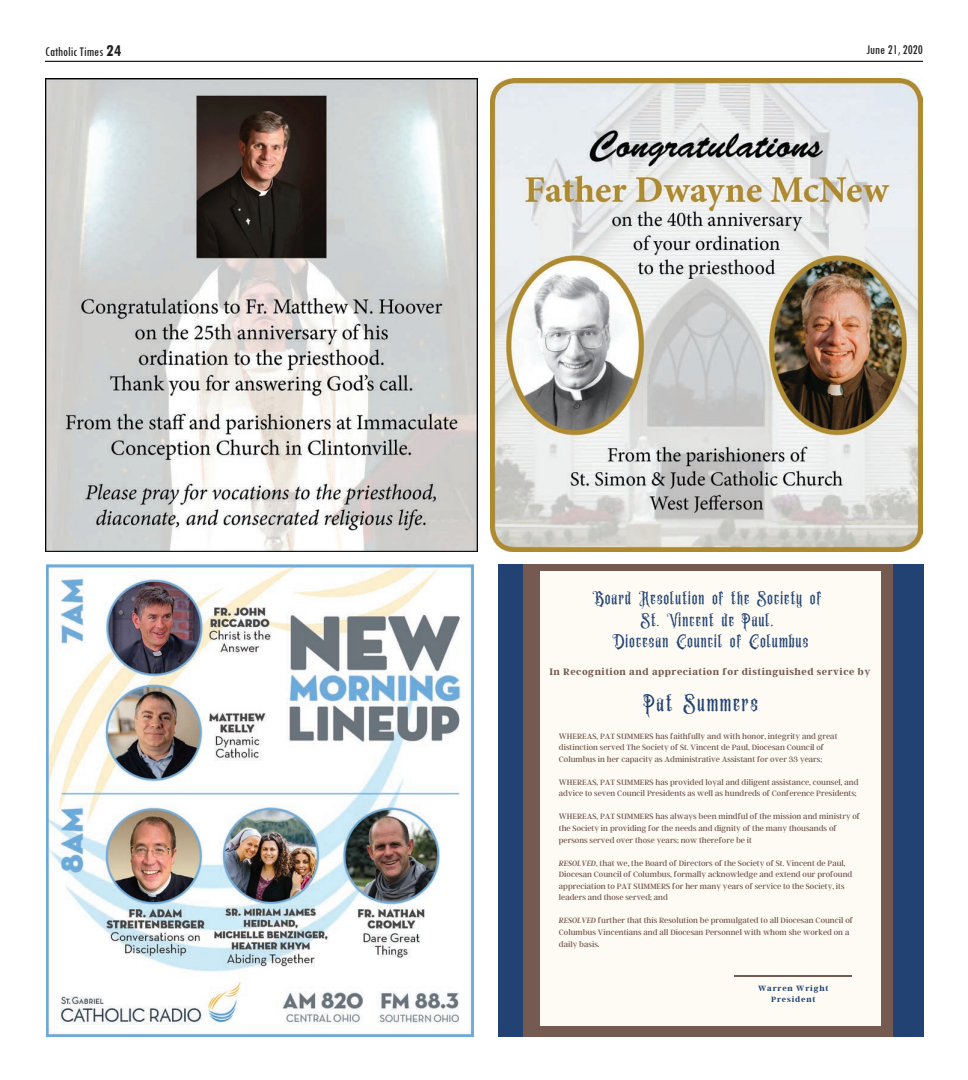
<style>
.page{position:relative;width:968px;height:1080px;background:#fff}
.page>*{position:absolute;margin:0;border:0;box-sizing:border-box;transform-origin:0 0}
.t1{font:22.5px "Amstrong";letter-spacing:.09em;color:#214273}
.t2{font:17.38px/21.6px "Amstrong";letter-spacing:.07em;color:#214273;text-align:center}
.t3{font:condensed 13.75px "Tw Cen";color:#231f20}
.t4{font:700 10.12px "Argent CF";letter-spacing:.05em;color:#745a50}
.t5{font:8.5px/11.5px "Argent CF";color:#745a50}
.t6{font:700 8.25px/11px "Argent CF";letter-spacing:.1em;color:#214273;text-align:center}
.s1{font-weight:700;font-size:17.5px}
.s2{font-style:italic}
</style>
<div class="page">
<hr style="left:45px;top:61px;width:877px;height:1px;background:#231f20">
<div style="left:498px;top:564px;width:425px;height:472px;background:#214273"></div>
<div style="left:523px;top:564px;width:369px;height:472px;background:#745a50"></div>
<div style="left:540px;top:571px;width:340px;height:454px;background:#fefbf4"></div>
<hr style="left:734px;top:976px;width:117px;height:1px;background:#745a50">
<img style="left:45px;top:79px;width:432px;height:472px">
<img style="left:491px;top:79px;width:431px;height:472px">
<img style="left:46px;top:564px;width:427px;height:472px">
<h3 class="t3" style="left:45px;top:44px;width:78px">Catholic Times <span class="s1">24</span></h3>
<h3 class="t3" style="left:866px;top:41px;width:58px">June 21, 2020</h3>
<h2 class="t2" style="left:593px;top:587px;width:230px">Board Resolution of the Society of<br>St. Vincent de Paul,<br>Diocesan Council of Columbus</h2>
<p class="t4" style="left:549px;top:666px;width:322px">In Recognition and appreciation for distinguished service by</p>
<h1 class="t1" style="left:643px;top:687px;width:116px">Pat Summers</h1>
<p class="t5" style="left:559px;top:731px;width:280px">WHEREAS, PAT SUMMERS has faithfully and with honor, integrity and great distinction served The Society of St. Vincent de Paul, Diocesan Council of<br>Columbus in her capacity as Administrative Assistant for over 33 years;</p>
<p class="t5" style="left:559px;top:777px;width:301px">WHEREAS, PAT SUMMERS has provided loyal and diligent assistance, counsel, and advice to seven Council Presidents as well as hundreds of Conference Presidents;</p>
<p class="t5" style="left:559px;top:811px;width:303px">WHEREAS, PAT SUMMERS has always been mindful of the mission and ministry of the Society in providing for the needs and dignity of the many thousands of persons served over those years; now therefore be it</p>
<p class="t5" style="left:559px;top:858px;width:295px"><span class="s2">RESOLVED</span>, that we, the Board of Directors of the Society of St. Vincent de Paul, Diocesan Council of Columbus, formally acknowledge and extend our profound appreciation to PAT SUMMERS for her many years of service to the Society, its leaders and those served; and</p>
<p class="t5" style="left:559px;top:915px;width:296px"><span class="s2">RESOLVED</span> further that this Resolution be promulgated to all Diocesan Council of<br>Columbus Vincentians and all Diocesan Personnel with whom she worked on a daily basis.</p>
<p class="t6" style="left:758px;top:983px;width:72px">Warren Wright<br>President</p>
</div>
